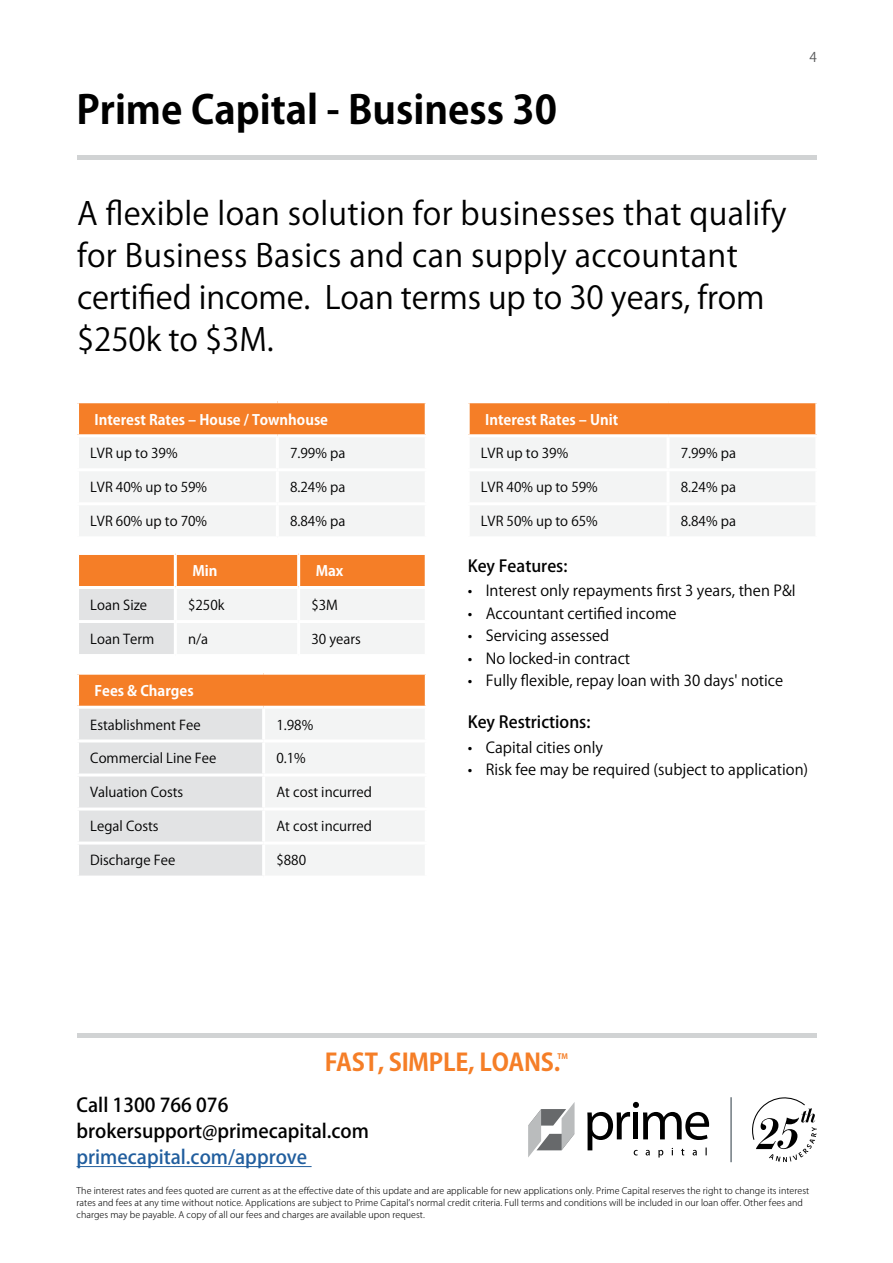
<style>
.page{position:relative;width:893px;height:1263px;background:#fff}
.page>*{position:absolute;margin:0;border:0;box-sizing:border-box;transform-origin:0 0}
.t1{font:700 39px "Koz Go Pro";color:#000}
.t2{font:31.5px/42px "Koz Go Pro";letter-spacing:.01em;color:#000}
.t3{font:700 24px "Koz Go Pro";letter-spacing:-.01em;color:#f57e27}
.t4{font:500 19.05px/26px "Koz Go Pro";color:#000}
.t5{font:500 19.05px "Koz Go Pro";color:#215e9e}
.t6{font:500 16.5px "Koz Go Pro";color:#000}
.t7{font:15px "Koz Go Pro";color:#000}
.t8{font:700 14.25px "Koz Go Pro";color:#fff}
.Table_body{font:13.5px "Koz Go Pro";color:#000}
.t9{font:13.5px "Koz Go Pro";color:#58595b}
.Disclaimer{font:300 9px/12px "Koz Go Pro";letter-spacing:.005em;color:#000}
.t10{font:700 7.5px "Koz Go Pro";color:#f57e27}
</style>
<div class="page">
<hr style="left:77px;top:1166px;width:235px;height:1px;background:#215e9e">
<div style="left:78px;top:402px;width:348px;height:34px;background:#f57e27"></div>
<div style="left:79px;top:438px;width:345px;height:98px;background:#f3f4f4"></div>
<hr style="left:276px;top:437px;width:3px;height:31px;background:#fff">
<hr style="left:76px;top:468px;width:201px;height:3px;background:#fff">
<hr style="left:277px;top:468px;width:151px;height:3px;background:#fff">
<hr style="left:276px;top:471px;width:3px;height:31px;background:#fff">
<hr style="left:76px;top:502px;width:201px;height:3px;background:#fff">
<hr style="left:277px;top:502px;width:151px;height:3px;background:#fff">
<hr style="left:276px;top:505px;width:3px;height:31px;background:#fff">
<hr style="left:76px;top:400px;width:201px;height:3px;background:#fff">
<hr style="left:76px;top:403px;width:3px;height:31px;background:#fff">
<hr style="left:277px;top:400px;width:151px;height:3px;background:#fff">
<hr style="left:425px;top:403px;width:3px;height:31px;background:#fff">
<hr style="left:76px;top:434px;width:201px;height:3px;background:#fff">
<hr style="left:277px;top:434px;width:151px;height:3px;background:#fff">
<div style="left:468px;top:402px;width:349px;height:34px;background:#f57e27"></div>
<div style="left:470px;top:438px;width:345px;height:98px;background:#f3f4f4"></div>
<hr style="left:666px;top:437px;width:3px;height:31px;background:#fff">
<hr style="left:467px;top:468px;width:201px;height:3px;background:#fff">
<hr style="left:668px;top:468px;width:150px;height:3px;background:#fff">
<hr style="left:666px;top:471px;width:3px;height:31px;background:#fff">
<hr style="left:467px;top:502px;width:201px;height:3px;background:#fff">
<hr style="left:668px;top:502px;width:150px;height:3px;background:#fff">
<hr style="left:666px;top:505px;width:3px;height:31px;background:#fff">
<hr style="left:467px;top:400px;width:201px;height:3px;background:#fff">
<hr style="left:467px;top:403px;width:3px;height:31px;background:#fff">
<hr style="left:668px;top:400px;width:150px;height:3px;background:#fff">
<hr style="left:815px;top:403px;width:3px;height:31px;background:#fff">
<hr style="left:467px;top:434px;width:201px;height:3px;background:#fff">
<hr style="left:668px;top:434px;width:150px;height:3px;background:#fff">
<div style="left:78px;top:673px;width:348px;height:34px;background:#f57e27"></div>
<svg style="left:79px;top:709px;width:345px;height:166px"></svg>
<hr style="left:262px;top:709px;width:3px;height:30px;background:#fff">
<hr style="left:76px;top:739px;width:188px;height:3px;background:#fff">
<hr style="left:264px;top:739px;width:164px;height:3px;background:#fff">
<hr style="left:262px;top:742px;width:3px;height:31px;background:#fff">
<hr style="left:76px;top:773px;width:188px;height:3px;background:#fff">
<hr style="left:264px;top:773px;width:164px;height:3px;background:#fff">
<hr style="left:262px;top:776px;width:3px;height:31px;background:#fff">
<hr style="left:76px;top:807px;width:188px;height:3px;background:#fff">
<hr style="left:264px;top:807px;width:164px;height:3px;background:#fff">
<hr style="left:262px;top:810px;width:3px;height:31px;background:#fff">
<hr style="left:76px;top:841px;width:188px;height:3px;background:#fff">
<hr style="left:264px;top:841px;width:164px;height:3px;background:#fff">
<hr style="left:262px;top:844px;width:3px;height:31px;background:#fff">
<hr style="left:76px;top:672px;width:188px;height:3px;background:#fff">
<hr style="left:76px;top:675px;width:3px;height:31px;background:#fff">
<hr style="left:264px;top:672px;width:164px;height:3px;background:#fff">
<hr style="left:425px;top:675px;width:3px;height:31px;background:#fff">
<hr style="left:76px;top:706px;width:188px;height:3px;background:#fff">
<hr style="left:264px;top:706px;width:164px;height:3px;background:#fff">
<svg style="left:79px;top:555px;width:346px;height:99px"></svg>
<hr style="left:174px;top:589px;width:3px;height:31px;background:#fff">
<hr style="left:297px;top:589px;width:3px;height:31px;background:#fff">
<hr style="left:76px;top:620px;width:99px;height:3px;background:#fff">
<hr style="left:175px;top:620px;width:124px;height:3px;background:#fff">
<hr style="left:174px;top:623px;width:3px;height:31px;background:#fff">
<hr style="left:299px;top:620px;width:129px;height:3px;background:#fff">
<hr style="left:297px;top:623px;width:3px;height:31px;background:#fff">
<hr style="left:174px;top:555px;width:3px;height:31px;background:#fff">
<hr style="left:297px;top:555px;width:3px;height:31px;background:#fff">
<hr style="left:76px;top:586px;width:99px;height:3px;background:#fff">
<hr style="left:175px;top:586px;width:124px;height:3px;background:#fff">
<hr style="left:299px;top:586px;width:129px;height:3px;background:#fff">
<hr style="left:77px;top:1033px;width:739px;height:4px;background:#d1d3d4">
<svg style="left:752px;top:1097px;width:65px;height:65px"></svg>
<svg style="left:528px;top:1102px;width:47px;height:55px"></svg>
<svg style="left:587px;top:1102px;width:122px;height:55px"></svg>
<hr style="left:730px;top:1097px;width:2px;height:65px;background:#6a747b">
<hr style="left:77px;top:156px;width:739px;height:4px;background:#d1d3d4">
<p class="t1" style="left:77px;top:84px;width:482px">Prime Capital - Business 30</p>
<p class="t9" style="left:809px;top:48px;width:9px">4</p>
<p class="t2" style="left:77px;top:193px;width:711px">A flexible loan solution for businesses that qualify for Business Basics and can supply accountant certified income. Loan terms up to 30 years, from $250k to $3M.</p>
<p class="t8" style="left:95px;top:410px;width:235px">Interest Rates – House / Townhouse</p>
<p class="Table_body" style="left:90px;top:444px;width:89px">LVR up to 39%</p>
<p class="Table_body" style="left:290px;top:444px;width:57px">7.99% pa</p>
<p class="Table_body" style="left:90px;top:478px;width:118px">LVR 40% up to 59%</p>
<p class="Table_body" style="left:290px;top:478px;width:57px">8.24% pa</p>
<p class="Table_body" style="left:90px;top:512px;width:118px">LVR 60% up to 70%</p>
<p class="Table_body" style="left:290px;top:512px;width:57px">8.84% pa</p>
<p class="t8" style="left:485px;top:410px;width:135px">Interest Rates – Unit</p>
<p class="Table_body" style="left:481px;top:444px;width:89px">LVR up to 39%</p>
<p class="Table_body" style="left:681px;top:444px;width:57px">7.99% pa</p>
<p class="Table_body" style="left:481px;top:478px;width:118px">LVR 40% up to 59%</p>
<p class="Table_body" style="left:681px;top:478px;width:57px">8.24% pa</p>
<p class="Table_body" style="left:481px;top:512px;width:118px">LVR 50% up to 65%</p>
<p class="Table_body" style="left:681px;top:512px;width:57px">8.84% pa</p>
<p class="t8" style="left:192px;top:562px;width:27px">Min</p>
<p class="t8" style="left:316px;top:562px;width:29px">Max</p>
<p class="Table_body" style="left:90px;top:596px;width:58px">Loan Size</p>
<p class="Table_body" style="left:188px;top:596px;width:38px">$250k</p>
<p class="Table_body" style="left:311px;top:596px;width:28px">$3M</p>
<p class="Table_body" style="left:90px;top:630px;width:65px">Loan Term</p>
<p class="Table_body" style="left:188px;top:630px;width:22px">n/a</p>
<p class="Table_body" style="left:311px;top:630px;width:51px">30 years</p>
<p class="t8" style="left:95px;top:681px;width:101px">Fees &amp; Charges</p>
<p class="Table_body" style="left:90px;top:716px;width:112px">Establishment Fee</p>
<p class="Table_body" style="left:276px;top:716px;width:38px">1.98%</p>
<p class="Table_body" style="left:90px;top:750px;width:128px">Commercial Line Fee</p>
<p class="Table_body" style="left:276px;top:750px;width:31px">0.1%</p>
<p class="Table_body" style="left:90px;top:784px;width:95px">Valuation Costs</p>
<p class="Table_body" style="left:276px;top:784px;width:97px">At cost incurred</p>
<p class="Table_body" style="left:90px;top:818px;width:70px">Legal Costs</p>
<p class="Table_body" style="left:276px;top:818px;width:97px">At cost incurred</p>
<p class="Table_body" style="left:90px;top:852px;width:87px">Discharge Fee</p>
<p class="Table_body" style="left:276px;top:852px;width:31px">$880</p>
<p class="t6" style="left:468px;top:555px;width:101px">Key Features:</p>
<p class="t7" style="left:468px;top:581px;width:329px">• Interest only repayments first 3 years, then P&amp;I</p>
<p class="t7" style="left:468px;top:603px;width:210px">• Accountant certified income</p>
<p class="t7" style="left:468px;top:626px;width:143px">• Servicing assessed</p>
<p class="t7" style="left:468px;top:648px;width:164px">• No locked-in contract</p>
<p class="t7" style="left:468px;top:671px;width:317px">• Fully flexible, repay loan with 30 days' notice</p>
<p class="t6" style="left:468px;top:711px;width:124px">Key Restrictions:</p>
<p class="t7" style="left:468px;top:737px;width:137px">• Capital cities only</p>
<p class="t7" style="left:468px;top:760px;width:342px">• Risk fee may be required (subject to application)</p>
<p class="t3" style="left:325px;top:1046px;width:237px">FAST, SIMPLE, LOANS.</p>
<p class="t10" style="left:558px;top:1051px;width:12px">TM</p>
<h3 class="t4" style="left:77px;top:1093px;width:294px">Call 1300 766 076 brokersupport@primecapital.com</h3>
<h3 class="t5" style="left:77px;top:1144px;width:232px">primecapital.com/approve</h3>
<p class="Disclaimer" style="left:77px;top:1185px;width:734px">The interest rates and fees quoted are current as at the effective date of this update and are applicable for new applications only. Prime Capital reserves the right to change its interest rates and fees at any time without notice. Applications are subject to Prime Capital’s normal credit criteria. Full terms and conditions will be included in our loan offer. Other fees and charges may be payable. A copy of all our fees and charges are available upon request.</p>
</div>
